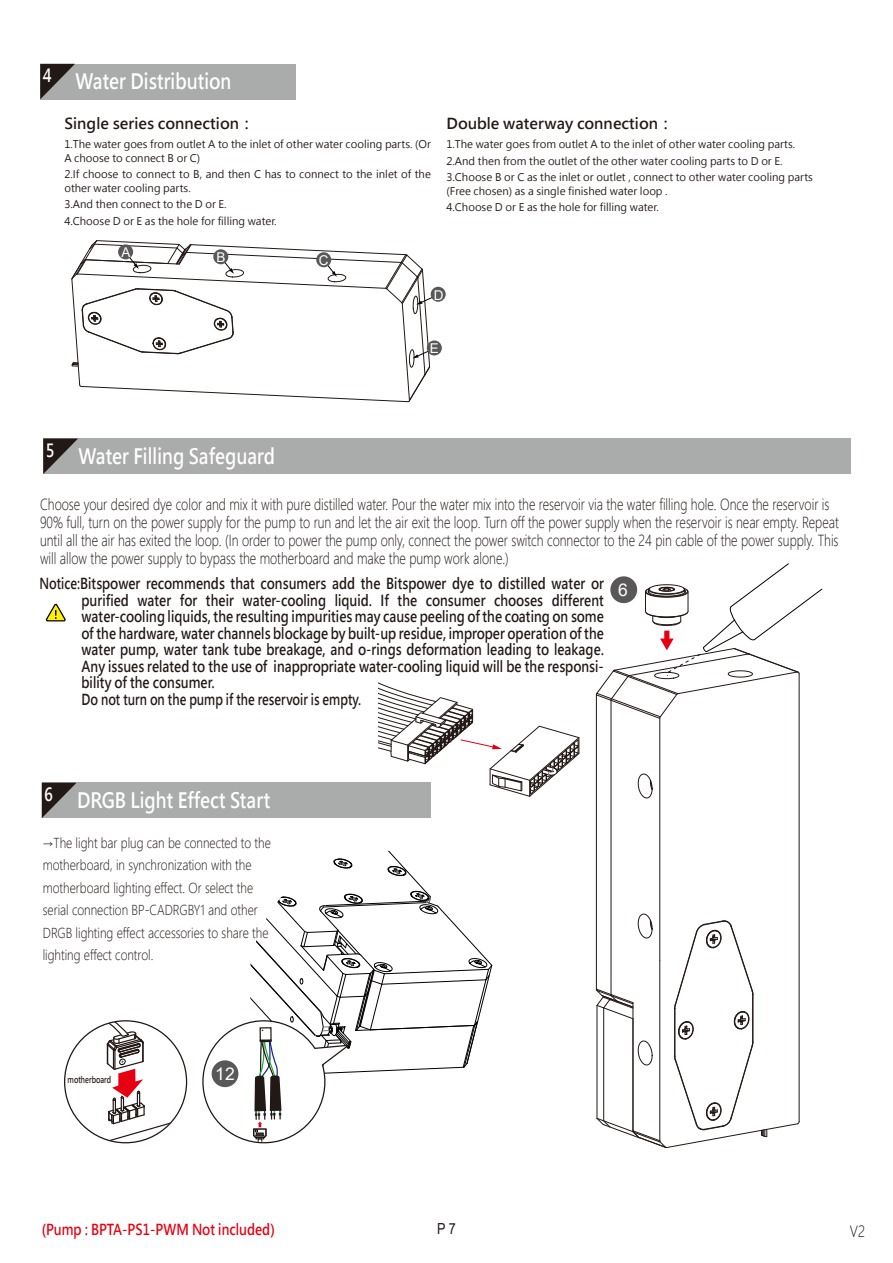
<style>
.page{position:relative;width:893px;height:1263px;background:#fff}
.page>*{position:absolute;margin:0;border:0;box-sizing:border-box;transform-origin:0 0}
.t1{font:700 21px "Microsoft Jheng Hei";color:#fff;scale:.83 1}
.t2{font:700 18px "Microsoft Jheng Hei";color:#fff;scale:.83 1}
.t3{font:17.55px "Arial";color:#fff}
.t4{font:15.3px "Arial";color:#221815;scale:.83 1}
.t5{font:300 15.3px "Microsoft Jheng Hei";color:#221815;scale:.83 1}
.t6{font:700 15px/16.5px "Microsoft Jheng Hei";color:#221815;scale:.78 1}
.t7{font:300 15px/18px "Microsoft Jheng Hei";color:#221815;scale:.78 1}
.t8{font:700 15px "Microsoft Jheng Hei";color:#221815}
.t9{font:700 15px "Microsoft Jheng Hei";color:#e60012;scale:.83 1}
.t10{font:300 13.5px/22.5px "Microsoft Jheng Hei";color:#221815;scale:.83 1}
.t11{font:13.5px "Arial";color:#fff}
.t12{font:10.5px/16.5px "Microsoft Jheng Hei";color:#221815}
.t13{font:700 9px "Microsoft Jheng Hei";color:#221815;scale:.75 1}
</style>
<div class="page">
<svg style="left:378px;top:682px;width:202px;height:115px"></svg>
<hr style="left:611px;top:700px;width:1px;height:294px;background:#221815">
<hr style="left:596px;top:695px;width:1px;height:294px;background:#221815">
<hr style="left:659px;top:718px;width:1px;height:242px;background:#221815">
<hr style="left:799px;top:674px;width:1px;height:447px;background:#221815">
<svg style="left:637px;top:773px;width:16px;height:26px"></svg>
<svg style="left:596px;top:563px;width:227px;height:156px"></svg>
<svg style="left:596px;top:913px;width:204px;height:235px"></svg>
<svg style="left:202px;top:851px;width:290px;height:293px"></svg>
<svg style="left:65px;top:1021px;width:122px;height:122px"></svg>
<div style="left:42px;top:783px;width:389px;height:35px;background:#aaabab"></div>
<svg style="left:42px;top:783px;width:34px;height:35px"></svg>
<div style="left:40px;top:64px;width:255px;height:35px;background:#aaabab"></div>
<svg style="left:40px;top:64px;width:35px;height:35px"></svg>
<div style="left:43px;top:438px;width:807px;height:36px;background:#aaabab"></div>
<svg style="left:43px;top:438px;width:35px;height:36px"></svg>
<svg style="left:45px;top:603px;width:21px;height:19px"></svg>
<div style="left:431px;top:287px;width:15px;height:15px;background:#595757;border-radius:50%"></div>
<svg style="left:71px;top:240px;width:368px;height:162px"></svg>
<div style="left:427px;top:340px;width:15px;height:15px;background:#595757;border-radius:50%"></div>
<div style="left:212px;top:1060px;width:26px;height:27px;background:#595757;border-radius:50%"></div>
<div style="left:610px;top:576px;width:27px;height:27px;background:#595757;border-radius:50%"></div>
<p class="t2" style="left:43px;top:64px;width:12px">4</p>
<h1 class="t1" style="left:76px;top:68px;width:189px">Water Distribution</h1>
<p class="t8" style="left:64px;top:114px;width:191px">Single series connection：</p>
<p class="t12" style="left:64px;top:138px;width:368px;line-height:13.5px">1.The water goes from outlet A to the inlet of other water cooling parts. (Or<br>A choose to connect B or C)</p>
<p class="t12" style="left:64px;top:168px;width:368px;line-height:13.5px">2.If choose to connect to B, and then C has to connect to the inlet of the other water cooling parts.</p>
<p class="t12" style="left:64px;top:196px;width:214px">3.And then connect to the D or E.<br>4.Choose D or E as the hole for filling water.</p>
<p class="t11" style="left:121px;top:243px;width:11px">A</p>
<p class="t11" style="left:217px;top:248px;width:11px">B</p>
<p class="t11" style="left:319px;top:251px;width:11px">C</p>
<p class="t8" style="left:446px;top:114px;width:228px">Double waterway connection：</p>
<p class="t12" style="left:446px;top:136px;width:368px">1.The water goes from outlet A to the inlet of other water cooling parts.<br>2.And then from the outlet of the other water cooling parts to D or E.<br>3.Choose B or C as the inlet or outlet , connect to other water cooling parts</p>
<p class="t12" style="left:446px;top:183px;width:223px">(Free chosen) as a single finished water loop .<br>4.Choose D or E as the hole for filling water.</p>
<p class="t11" style="left:434px;top:285px;width:11px">D</p>
<p class="t11" style="left:430px;top:339px;width:11px">E</p>
<p class="t2" style="left:46px;top:439px;width:12px">5</p>
<h1 class="t1" style="left:79px;top:443px;width:238px">Water Filling Safeguard</h1>
<p class="t7" style="left:40px;top:496px;width:1025px">Choose your desired dye color and mix it with pure distilled water. Pour the water mix into the reservoir via the water filling hole. Once the reservoir is 90% full, turn on the power supply for the pump to run and let the air exit the loop. Turn off the power supply when the reservoir is near empty. Repeat until all the air has exited the loop. (In order to power the pump only, connect the power switch connector to the 24 pin cable of the power supply. This will allow the power supply to bypass the motherboard and make the pump work alone.)</p>
<p class="t6" style="left:82px;top:575px;width:671px;text-indent:-42px">Notice:Bitspower recommends that consumers add the Bitspower dye to distilled water or purified water for their water-cooling liquid. If the consumer chooses different water-cooling liquids, the resulting impurities may cause peeling of the coating on some of the hardware, water channels blockage by built-up residue, improper operation of the water pump, water tank tube breakage, and o-rings deformation leading to leakage.<br>Any issues related to the use of inappropriate water-cooling liquid will be the responsi&shy;bility of the consumer.<br>Do not turn on the pump if the reservoir is empty.</p>
<p class="t3" style="left:618px;top:578px;width:11px">6</p>
<p class="t2" style="left:44px;top:783px;width:12px">6</p>
<h1 class="t1" style="left:77px;top:787px;width:235px">DRGB Light Effect Start</h1>
<p class="t10" style="left:43px;top:831px;width:276px">→The light bar plug can be connected to the motherboard, in synchronization with the motherboard lighting effect. Or select the serial connection BP-CADRGBY1 and other DRGB lighting effect accessories to share the lighting effect control.</p>
<p class="t13" style="left:68px;top:1074px;width:59px">motherboard</p>
<p class="t3" style="left:215px;top:1062px;width:21px">12</p>
<p class="t9" style="left:42px;top:1220px;width:282px">(Pump : BPTA-PS1-PWM Not included)</p>
<p class="t4" style="left:437px;top:1218px;width:24px">P 7</p>
<p class="t5" style="left:850px;top:1221px;width:20px">V2</p>
</div>
